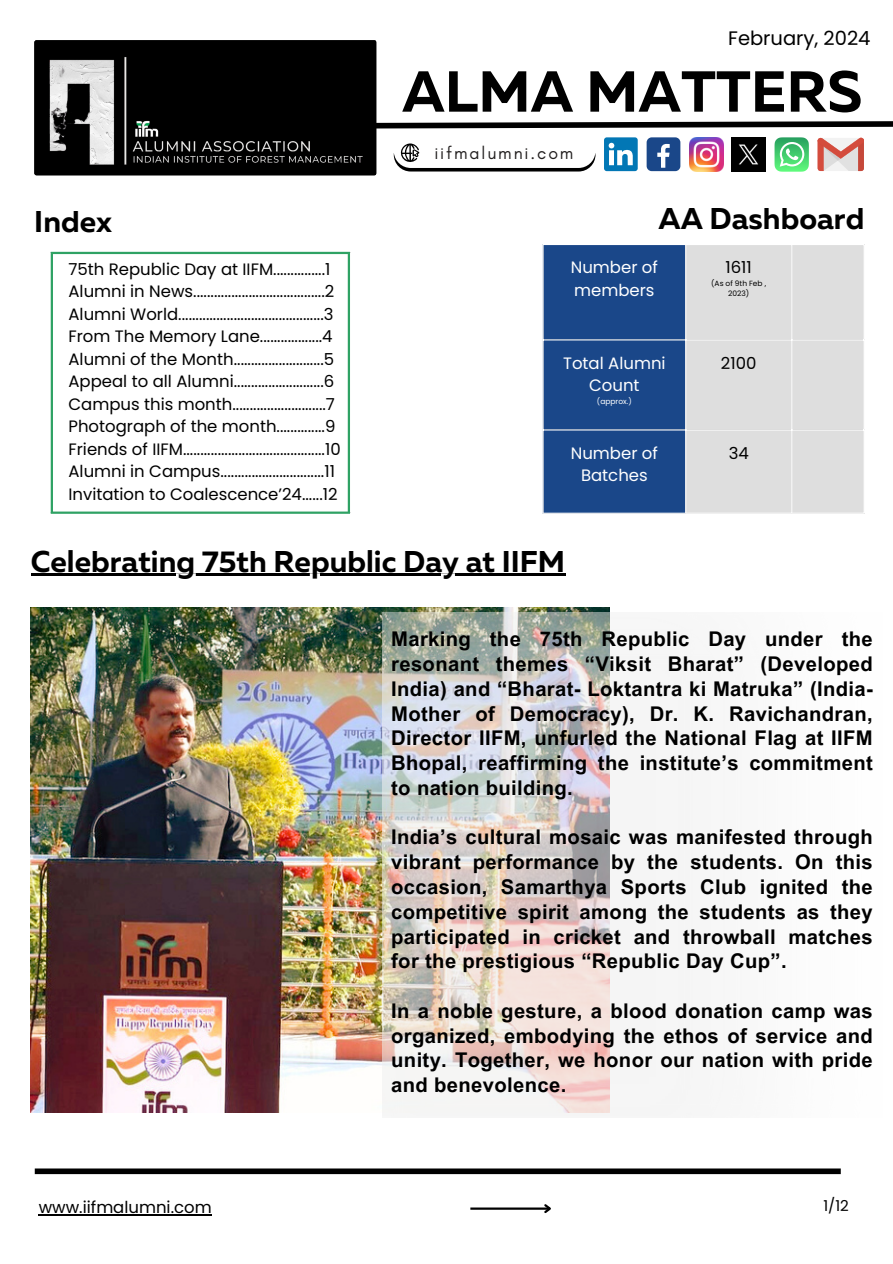
<style>
.page{position:relative;width:893px;height:1264px;background:#fff}
.page>*{position:absolute;margin:0;border:0;box-sizing:border-box;transform-origin:0 0}
.t1{font:700 57.6px "Muller";color:#000}
.t2{font:700 30px "Muller";color:#000}
.t3{font:700 20.25px/24.8px "Arial MT Pro";letter-spacing:.015em;color:#000;text-align:justify}
.t4{font:19.5px "Poppins";color:#000}
.t5{font:17.7px "Glacial Indifference";letter-spacing:.105em;color:#221f1f}
.t6{font:16.5px "Poppins";color:#000}
.t7{font:16.5px/22.5px "Poppins";color:#fff;text-align:center}
.t8{font:15px "Poppins";color:#000}
.t9{font:7.5px/10.1px "Poppins";color:#000;text-align:center}
.t10{font:7.5px "Poppins";color:#fff}
</style>
<div class="page">
<div style="left:35px;top:1168px;width:805px;height:6px;background:#000"></div>
<hr style="left:470px;top:1207px;width:80px;height:2px;background:#000">
<svg style="left:542px;top:1204px;width:9px;height:9px"></svg>
<svg style="left:382px;top:121px;width:510px;height:50px"></svg>
<svg style="left:34px;top:40px;width:10px;height:135px"></svg>
<img style="left:44px;top:40px;width:338px;height:136px">
<div style="left:543px;top:245px;width:142px;height:267px;background:#1a4789"></div>
<div style="left:686px;top:245px;width:177px;height:267px;background:#dedede"></div>
<hr style="left:791px;top:245px;width:1px;height:267px;background:#fff">
<hr style="left:542px;top:339px;width:322px;height:1px;background:#fff">
<hr style="left:542px;top:429px;width:322px;height:1px;background:#fff">
<hr style="left:51px;top:254px;width:2px;height:257px;background:#269e5e">
<hr style="left:348px;top:254px;width:2px;height:257px;background:#269e5e">
<hr style="left:51px;top:252px;width:299px;height:2px;background:#269e5e">
<hr style="left:51px;top:511px;width:299px;height:3px;background:#269e5e">
<img style="left:31px;top:607px;width:578px;height:505px">
<hr style="left:31px;top:574px;width:534px;height:2px;background:#000">
<hr style="left:39px;top:1214px;width:173px;height:1px;background:#000">
<img style="left:382px;top:612px;width:228px;height:501px">
<p class="t4" style="left:728px;top:24px;width:144px">February, 2024</p>
<p class="t2" style="left:34px;top:209px;width:79px">Index</p>
<p class="t6" style="left:68px;top:257px;width:263px">75th Republic Day at IIFM...............1</p>
<p class="t6" style="left:68px;top:280px;width:267px">Alumni in News......................................2</p>
<p class="t6" style="left:68px;top:302px;width:266px">Alumni World..........................................3</p>
<p class="t6" style="left:68px;top:325px;width:266px">From The Memory Lane..................4</p>
<p class="t6" style="left:68px;top:347px;width:267px">Alumni of the Month..........................5</p>
<p class="t6" style="left:68px;top:370px;width:267px">Appeal to all Alumni..........................6</p>
<p class="t6" style="left:68px;top:392px;width:268px">Campus this month...........................7</p>
<p class="t6" style="left:68px;top:415px;width:268px">Photograph of the month..............9</p>
<p class="t6" style="left:68px;top:437px;width:274px">Friends of IIFM.........................................10</p>
<p class="t6" style="left:68px;top:460px;width:268px">Alumni in Campus..............................11</p>
<p class="t6" style="left:68px;top:482px;width:270px">Invitation to Coalescence’24......12</p>
<h5 class="t1" style="left:402px;top:67px;width:461px">ALMA MATTERS</h5>
<p class="t5" style="left:434px;top:142px;width:141px">iifmalumni.com</p>
<p class="t2" style="left:658px;top:206px;width:207px">AA Dashboard</p>
<p class="t7" style="left:570px;top:256px;width:89px;text-align:left">Number of members</p>
<p class="t6" style="left:725px;top:256px;width:28px">1611</p>
<p class="t9" style="left:711px;top:279px;width:56px">(As of 9th Feb ,<br>2023)</p>
<p class="t7" style="left:563px;top:351px;width:104px">Total Alumni<br>Count</p>
<p class="t10" style="left:597px;top:396px;width:36px">(approx.)</p>
<p class="t6" style="left:721px;top:351px;width:37px">2100</p>
<h2 class="t7" style="left:570px;top:441px;width:89px">Number of<br>Batches</h2>
<h2 class="t6" style="left:728px;top:441px;width:22px">34</h2>
<p class="t2" style="left:31px;top:548px;width:535px">Celebrating 75th Republic Day at IIFM</p>
<p class="t3" style="left:391px;top:629px;width:483px">Marking the 75th Republic Day under the resonant themes “Viksit Bharat” (Developed India) and “Bharat- Loktantra ki Matruka” (India-Mother of Democracy), Dr. K. Ravichandran, Director IIFM, unfurled the National Flag at IIFM Bhopal, reaffirming the institute’s commitment to nation building.</p>
<h2 class="t3" style="left:391px;top:827px;width:483px">India’s cultural mosaic was manifested through vibrant performance by the students. On this occasion, Samarthya Sports Club ignited the competitive spirit among the students as they participated in cricket and throwball matches for the prestigious “Republic Day Cup”.</h2>
<p class="t3" style="left:391px;top:1000px;width:483px">In a noble gesture, a blood donation camp was organized, embodying the ethos of service and unity. Together, we honor our nation with pride and benevolence.</p>
<p class="t6" style="left:39px;top:1195px;width:174px">www.iifmalumni.com</p>
<p class="t8" style="left:823px;top:1195px;width:27px">1/12</p>
</div>
